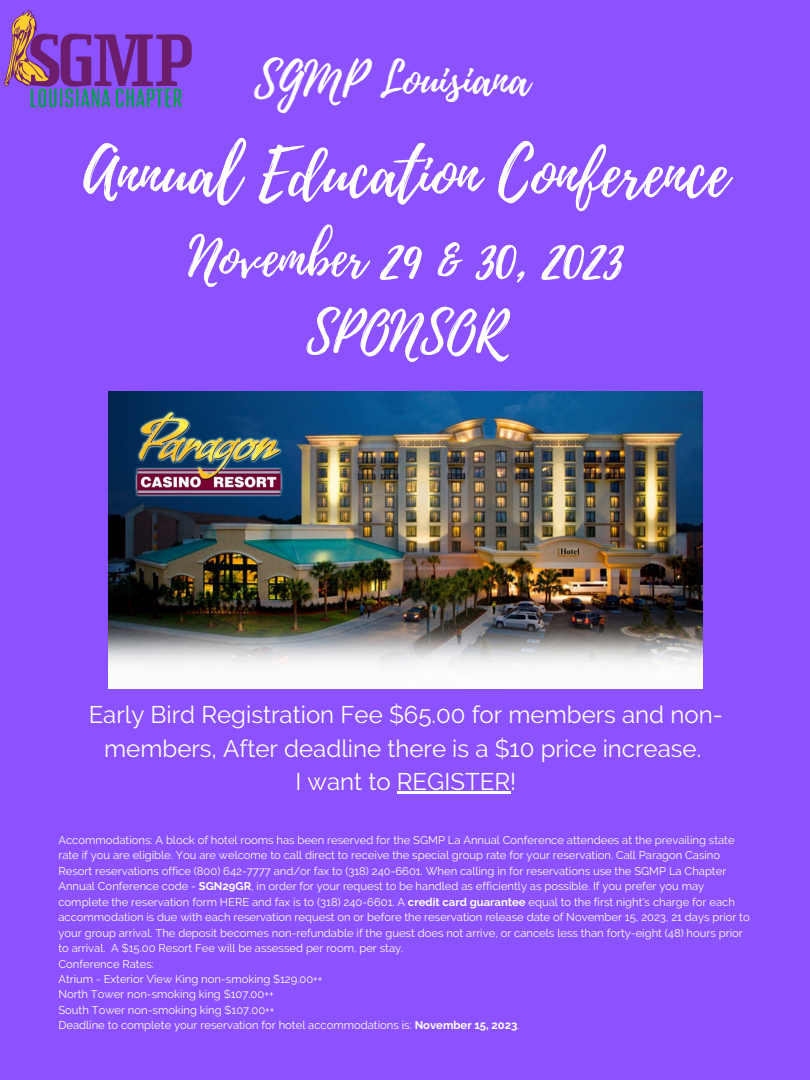
<style>
.page{position:relative;width:810px;height:1080px;background:#8c52ff}
.page>*{position:absolute;margin:0;border:0;box-sizing:border-box;transform-origin:0 0}
.t1{font:65.62px "Playlist Script";color:#fff}
.t2{font:53.75px "Playlist Script";color:#fff}
.t3{font:46.88px "Playlist Script";color:#fff}
.t4{font:24.06px/33.2px "Raleway";color:#fff;text-align:center}
.t5{font:11.25px/15.5px "Raleway";color:#fff}
.s1{font-weight:700}
</style>
<div class="page">
<img style="left:109px;top:391px;width:594px;height:298px">
<img style="left:4px;top:9px;width:188px;height:99px">
<hr style="left:397px;top:791px;width:113px;height:3px;background:#fff">
<p class="t3" style="left:254px;top:46px;width:277px">SGMP Louisiana</p>
<p class="t1" style="left:83px;top:127px;width:646px">Annual Education Conference</p>
<p class="t2" style="left:188px;top:219px;width:437px">November 29 &amp; 30, 2023</p>
<p class="t2" style="left:307px;top:294px;width:200px">SPONSOR</p>
<p class="t4" style="left:89px;top:698px;width:636px">Early Bird Registration Fee $65.00 for members and non&shy;members, After deadline there is a $10 price increase.</p>
<p class="t4" style="left:295px;top:765px;width:222px">I want to REGISTER!</p>
<p class="t5" style="left:58px;top:832px;width:693px">Accommodations: A block of hotel rooms has been reserved for the SGMP La Annual Conference attendees at the prevailing state rate if you are eligible. You are welcome to call direct to receive the special group rate for your reservation. Call Paragon Casino Resort reservations office (800) 642-7777 and/or fax to (318) 240-6601. When calling in for reservations use the SGMP La Chapter Annual Conference code - <span class="s1">SGN29GR</span>, in order for your request to be handled as efficiently as possible. If you prefer you may complete the reservation form HERE and fax is to (318) 240-6601. A <span class="s1">credit card guarantee</span> equal to the first night's charge for each accommodation is due with each reservation request on or before the reservation release date of November 15, 2023, 21 days prior to your group arrival. The deposit becomes non-refundable if the guest does not arrive, or cancels less than forty-eight (48) hours prior to arrival. A $15.00 Resort Fee will be assessed per room, per stay.</p>
<p class="t5" style="left:58px;top:956px;width:97px">Conference Rates:</p>
<p class="t5" style="left:58px;top:971px;width:266px">Atrium - Exterior View King non-smoking $129.00++</p>
<p class="t5" style="left:58px;top:987px;width:217px">North Tower non-smoking king $107.00++</p>
<p class="t5" style="left:58px;top:1002px;width:218px">South Tower non-smoking king $107.00++</p>
<p class="t5" style="left:58px;top:1018px;width:463px">Deadline to complete your reservation for hotel accommodations is: <span class="s1">November 15, 2023</span>.</p>
</div>
